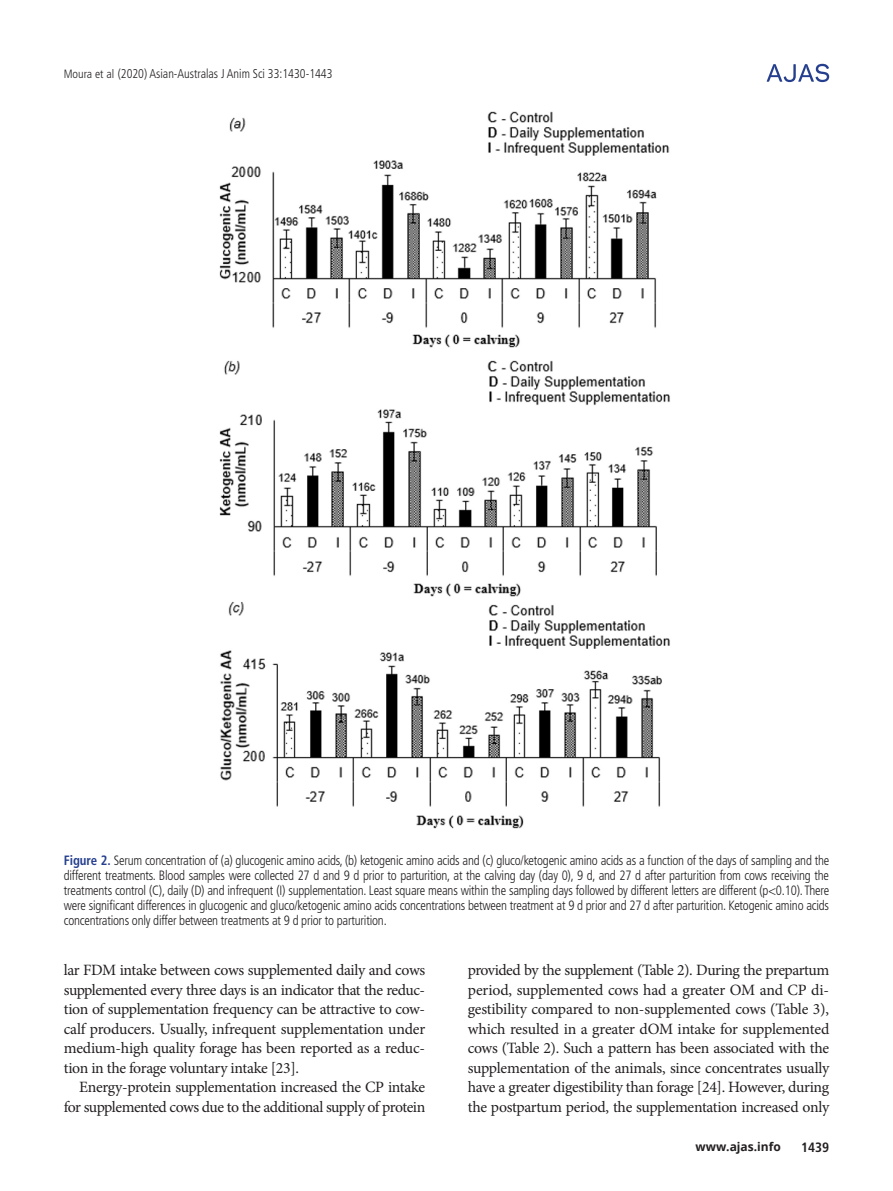
<style>
.page{position:relative;width:893px;height:1191px;background:#fff}
.page>*{position:absolute;margin:0;border:0;box-sizing:border-box;transform-origin:0 0}
.본문{font:15.75px/19.5px "Minion Pro";letter-spacing:-.025em;color:#231f20;text-align:justify}
.표_그림__제목{font:300 condensed 13.5px/15px "Frutiger LT Std";letter-spacing:-.015em;color:#231f20;text-align:justify;scale:.95 1}
.t1{font:700 condensed 13.5px "Frutiger LT Std";color:#231f20}
.t2{font:300 condensed 12.75px "Frutiger LT Std";color:#231f20;scale:.95 1}
.t3{font:700 12px "Open Sans";color:#231f20}
.s1{font-size:12px}
.s2{font-weight:700;color:#253f8e}
</style>
<div class="page">
<svg style="left:767px;top:64px;width:62px;height:18px"></svg>
<img style="left:219px;top:111px;width:451px;height:718px">
<p class="t2" style="left:64px;top:66px;width:284px"><span class="s1">Moura et al</span> (2020) Asian-Australas J Anim Sci 33:1430-1443</p>
<p class="표_그림__제목" style="left:64px;top:852px;width:807px"><span class="s2">Figure 2.</span> Serum concentration of (a) glucogenic amino acids, (b) ketogenic amino acids and (c) gluco/ketogenic amino acids as a function of the days of sampling and the different treatments. Blood samples were collected 27 d and 9 d prior to parturition, at the calving day (day 0), 9 d, and 27 d after parturition from cows receiving the treatments control (C), daily (D) and infrequent (I) supplementation. Least square means within the sampling days followed by different letters are different (p&lt;0.10). There were significant differences in glucogenic and gluco/ketogenic amino acids concentrations between treatment at 9 d prior and 27 d after parturition. Ketogenic amino acids concentrations only differ between treatments at 9 d prior to parturition.</p>
<p class="본문" style="left:64px;top:960px;width:363px">lar FDM intake between cows supplemented daily and cows supplemented every three days is an indicator that the reduc&shy;tion of supplementation frequency can be attractive to cow&shy;calf producers. Usually, infrequent supplementation under medium-high quality forage has been reported as a reduc&shy;tion in the forage voluntary intake [23].</p>
<p class="본문" style="left:64px;top:1077px;width:363px;text-align:right">Energy-protein supplementation increased the CP intake for supplemented cows due to the additional supply of protein</p>
<p class="본문" style="left:468px;top:960px;width:363px">provided by the supplement (Table 2). During the prepartum period, supplemented cows had a greater OM and CP di&shy;gestibility compared to non-supplemented cows (Table 3), which resulted in a greater dOM intake for supplemented cows (Table 2). Such a pattern has been associated with the supplementation of the animals, since concentrates usually have a greater digestibility than forage [24]. However, during the postpartum period, the supplementation increased only</p>
<p class="t3" style="left:695px;top:1138px;width:87px">www.ajas.info</p>
<p class="t1" style="left:801px;top:1138px;width:30px">1439</p>
</div>
